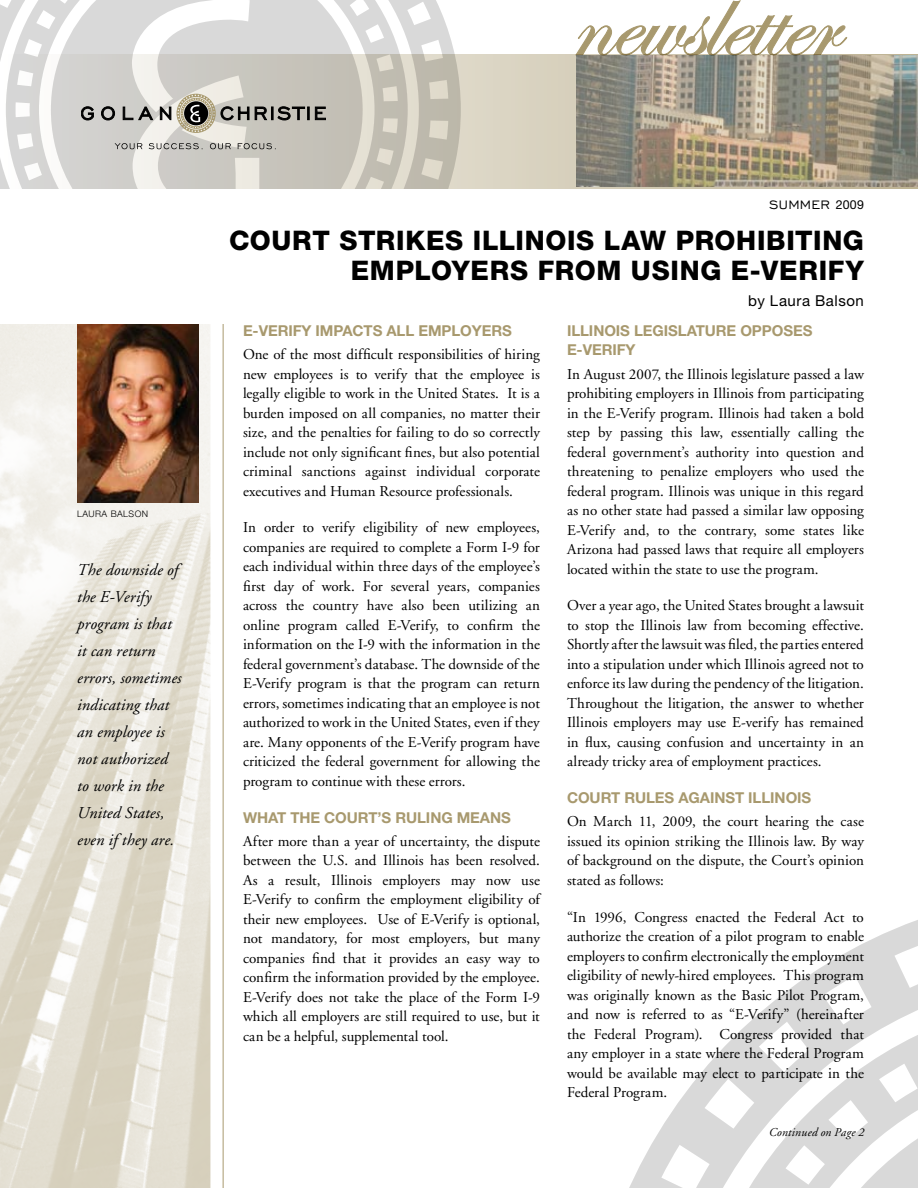
<style>
.page{position:relative;width:918px;height:1188px;background:#fff}
.page>*{position:absolute;margin:0;border:0;box-sizing:border-box;transform-origin:0 0}
.t1{font:106.2px "Edwardian Script ITC";color:#a8996e}
.t2{font:800 27px/30px "Helvetica Neue";letter-spacing:.025em;color:#000}
.t3{font:italic 16.5px/27px "Adobe Garamond";letter-spacing:.01em;color:#000}
.t4{font:15.75px "Engravers Gothic BT";color:#000}
.t5{font:15px/19.5px "Adobe Garamond";color:#000;text-align:justify}
.t6{font:700 15px "Helvetica Neue";letter-spacing:-.005em;color:#a8996e}
.t7{font:15px "Helvetica Neue";letter-spacing:.035em;color:#000}
.t8{font:italic 12px "Adobe Garamond";letter-spacing:.015em;color:#000}
.t9{font:300 9px "Helvetica Neue";letter-spacing:.05em;color:#000}
.s1{font-family:"Helvetica Neue";font-size:12.3px}
</style>
<div class="page">
<svg style="left:629px;top:920px;width:289px;height:268px"></svg>
<svg style="left:0;top:0;width:455px;height:54px;fill:#d9d9d9"></svg>
<svg style="left:576px;top:0;width:271px;height:54px"></svg>
<svg style="left:0;top:54px;width:918px;height:135px;background:#d3cfc4"></svg>
<svg style="left:81px;top:106px;width:13px;height:14px"></svg>
<svg style="left:315px;top:107px;width:11px;height:13px"></svg>
<svg style="left:101px;top:0;width:208px;height:189px;background:#cfcec9"></svg>
<hr style="left:223px;top:324px;width:1px;height:864px;background:#a8996e">
<img style="left:576px;top:56px;width:342px;height:131px">
<img style="left:0;top:324px;width:210px;height:864px">
<img style="left:77px;top:324px;width:121px;height:178px">
<h1 class="t1" style="left:570px;top:-36px;width:269px">newsletter</h1>
<p class="t9" style="left:77px;top:508px;width:72px">LAURA BALSON</p>
<p class="t3" style="left:76px;top:557px;width:106px">The downside of the E-Verify program is that it can return errors, sometimes indicating that an employee is not authorized to work in the<br>United States, even if they are.</p>
<p class="t4" style="left:769px;top:196px;width:96px">summ er <span class="s1">2009</span></p>
<h2 class="t2" style="left:351px;top:226px;width:515px;text-indent:-122px">COURT STRIKES ILLINOIS LAW PROHIBITING<br>EMPLOYERS FROM</h2>
<h2 class="t2" style="left:631px;top:255px;width:235px">USING E-VERIFY</h2>
<p class="t7" style="left:748px;top:291px;width:117px">by Laura Balson</p>
<p class="t6" style="left:243px;top:321px;width:270px">E-VERIFY IMPACTS ALL EMPLOYERS</p>
<p class="t5" style="left:243px;top:345px;width:298px">One of the most difficult responsibilities of hiring new employees is to verify that the employee is legally eligible to work in the United States. It is a burden imposed on all companies, no matter their size, and the penalties for failing to do so correctly include not only significant fines, but also potential criminal sanctions against individual corporate executives and Human Resource professionals.</p>
<p class="t5" style="left:243px;top:518px;width:299px">In order to verify eligibility of new employees, companies are required to complete a Form I-9 for each individual within three days of the employee’s first day of work. For several years, companies across the country have also been utilizing an online program called E-Verify, to confirm the information on the I-9 with the information in the federal government’s database. The downside of the E-Verify program is that the program can return errors, sometimes indicating that an employee is not authorized to work in the United States, even if they are. Many opponents of the E-Verify program have criticized the federal government for allowing the program to continue with these errors.</p>
<p class="t6" style="left:243px;top:808px;width:269px">WHAT THE COURT’S RULING MEANS</p>
<p class="t5" style="left:243px;top:832px;width:299px">After more than a year of uncertainty, the dispute between the U.S. and Illinois has been resolved.<br>As a result, Illinois employers may now use E-Verify to confirm the employment eligibility of their new employees. Use of E-Verify is optional, not mandatory, for most employers, but many companies find that it provides an easy way to confirm the information provided by the employee.<br>E-Verify does not take the place of the Form I-9 which all employers are still required to use, but it can be a helpful, supplemental tool.</p>
<p class="t6" style="left:567px;top:321px;width:185px">ILLINOIS LEGISLATURE OPPO</p>
<p class="t6" style="left:783px;top:321px;width:31px">SES</p>
<p class="t6" style="left:567px;top:341px;width:70px">E-VERIFY</p>
<p class="t5" style="left:567px;top:364px;width:299px">In August 2007, the Illinois legislature passed a law prohibiting employers in Illinois from participating in the E-Verify program. Illinois had taken a bold step by passing this law, essentially calling the federal government’s authority into question and threatening to penalize employers who used the federal program. Illinois was unique in this regard as no other state had passed a similar law opposing E-Verify and, to the contrary, some states like Arizona had passed laws that require all employers located within the state to use the program.</p>
<p class="t5" style="left:567px;top:596px;width:298px">Over a year ago, the United States brought a lawsuit to stop the Illinois law from becoming effective.<br>Shortly after the lawsuit was filed, the parties entered into a stipulation under which Illinois agreed not to enforce its law during the pendency of the litigation.<br>Throughout the litigation, the answer to whether Illinois employers may use E-verify has remained in flux, causing confusion and uncertainty in an already tricky area of employment practices.</p>
<p class="t6" style="left:567px;top:788px;width:246px">COURT RULES AGAINST ILLINOIS</p>
<p class="t5" style="left:567px;top:812px;width:298px">On March 11, 2009, the court hearing the case issued its opinion striking the Illinois law. By way of background on the dispute, the Court’s opinion stated as follows:</p>
<p class="t5" style="left:567px;top:908px;width:299px">“In 1996, Congress enacted the Federal Act to authorize the creation of a pilot program to enable employers to confirm electronically the employment eligibility of newly-hired employees. This program was originally known as the Basic Pilot Program, and now is referred to as “E-Verify” (hereinafter the Federal Program). Congress provided that any employer in a state where the Federal Program would be available may elect to participate in the Federal Program.</p>
<p class="t8" style="left:769px;top:1126px;width:97px">Continued on Page 2</p>
</div>
